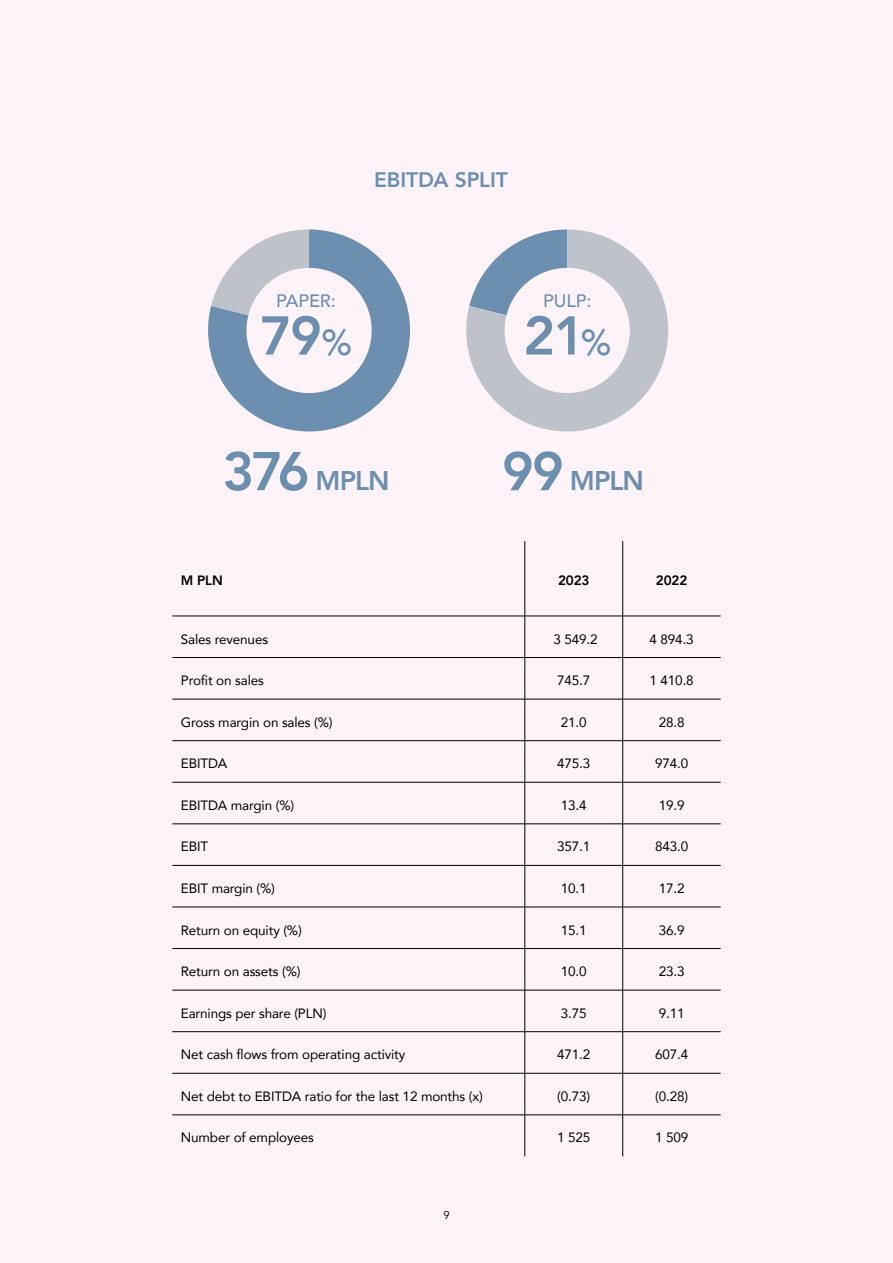
<style>
.page{position:relative;width:893px;height:1263px;background:#fdf3f9}
.page>*{position:absolute;margin:0;border:0;box-sizing:border-box;transform-origin:0 0}
.t1{font:800 54px "Avenir";color:#6c8eaf}
.t2{font:800 27px "Avenir";letter-spacing:-.03em;color:#6c8eaf}
.t3{font:800 21px "Avenir";letter-spacing:-.005em;color:#6c8eaf}
.t4{font:500 18px "Avenir";letter-spacing:-.005em;color:#6c8eaf}
.t5{font:13.5px "Avenir";letter-spacing:-.01em;color:#000}
.t6{font:800 13.5px "Avenir";letter-spacing:-.01em;color:#000}
.t7{font:11.25px "Avenir";color:#000}
.s1{font-weight:500;font-size:36px}
.s2{font-size:54px}
</style>
<div class="page">
<hr style="left:172px;top:616px;width:353px;height:1px;background:#000">
<hr style="left:525px;top:616px;width:98px;height:1px;background:#000">
<hr style="left:623px;top:616px;width:98px;height:1px;background:#000">
<hr style="left:172px;top:657px;width:353px;height:1px;background:#000">
<hr style="left:525px;top:657px;width:98px;height:1px;background:#000">
<hr style="left:623px;top:657px;width:98px;height:1px;background:#000">
<hr style="left:172px;top:699px;width:353px;height:1px;background:#000">
<hr style="left:525px;top:699px;width:98px;height:1px;background:#000">
<hr style="left:623px;top:699px;width:98px;height:1px;background:#000">
<hr style="left:172px;top:740px;width:353px;height:1px;background:#000">
<hr style="left:525px;top:740px;width:98px;height:1px;background:#000">
<hr style="left:623px;top:740px;width:98px;height:1px;background:#000">
<hr style="left:172px;top:782px;width:353px;height:1px;background:#000">
<hr style="left:525px;top:782px;width:98px;height:1px;background:#000">
<hr style="left:623px;top:782px;width:98px;height:1px;background:#000">
<hr style="left:172px;top:823px;width:353px;height:1px;background:#000">
<hr style="left:525px;top:823px;width:98px;height:1px;background:#000">
<hr style="left:623px;top:823px;width:98px;height:1px;background:#000">
<hr style="left:172px;top:865px;width:353px;height:1px;background:#000">
<hr style="left:525px;top:865px;width:98px;height:1px;background:#000">
<hr style="left:623px;top:865px;width:98px;height:1px;background:#000">
<hr style="left:172px;top:907px;width:353px;height:1px;background:#000">
<hr style="left:525px;top:907px;width:98px;height:1px;background:#000">
<hr style="left:623px;top:907px;width:98px;height:1px;background:#000">
<hr style="left:172px;top:948px;width:353px;height:1px;background:#000">
<hr style="left:525px;top:948px;width:98px;height:1px;background:#000">
<hr style="left:623px;top:948px;width:98px;height:1px;background:#000">
<hr style="left:172px;top:990px;width:353px;height:1px;background:#000">
<hr style="left:525px;top:990px;width:98px;height:1px;background:#000">
<hr style="left:623px;top:990px;width:98px;height:1px;background:#000">
<hr style="left:172px;top:1031px;width:353px;height:1px;background:#000">
<hr style="left:525px;top:1031px;width:98px;height:1px;background:#000">
<hr style="left:623px;top:1031px;width:98px;height:1px;background:#000">
<hr style="left:172px;top:1073px;width:353px;height:1px;background:#000">
<hr style="left:525px;top:1073px;width:98px;height:1px;background:#000">
<hr style="left:623px;top:1073px;width:98px;height:1px;background:#000">
<hr style="left:172px;top:1114px;width:353px;height:1px;background:#000">
<hr style="left:525px;top:1114px;width:98px;height:1px;background:#000">
<hr style="left:623px;top:1114px;width:98px;height:1px;background:#000">
<hr style="left:525px;top:541px;width:1px;height:75px;background:#000">
<hr style="left:622px;top:541px;width:1px;height:75px;background:#000">
<hr style="left:525px;top:616px;width:1px;height:41px;background:#000">
<hr style="left:622px;top:616px;width:1px;height:41px;background:#000">
<hr style="left:525px;top:658px;width:1px;height:41px;background:#000">
<hr style="left:622px;top:658px;width:1px;height:41px;background:#000">
<hr style="left:525px;top:699px;width:1px;height:41px;background:#000">
<hr style="left:622px;top:699px;width:1px;height:41px;background:#000">
<hr style="left:525px;top:741px;width:1px;height:41px;background:#000">
<hr style="left:622px;top:741px;width:1px;height:41px;background:#000">
<hr style="left:525px;top:782px;width:1px;height:42px;background:#000">
<hr style="left:622px;top:782px;width:1px;height:42px;background:#000">
<hr style="left:525px;top:824px;width:1px;height:41px;background:#000">
<hr style="left:622px;top:824px;width:1px;height:41px;background:#000">
<hr style="left:525px;top:865px;width:1px;height:42px;background:#000">
<hr style="left:622px;top:865px;width:1px;height:42px;background:#000">
<hr style="left:525px;top:907px;width:1px;height:41px;background:#000">
<hr style="left:622px;top:907px;width:1px;height:41px;background:#000">
<hr style="left:525px;top:949px;width:1px;height:41px;background:#000">
<hr style="left:622px;top:949px;width:1px;height:41px;background:#000">
<hr style="left:525px;top:990px;width:1px;height:41px;background:#000">
<hr style="left:622px;top:990px;width:1px;height:41px;background:#000">
<hr style="left:525px;top:1032px;width:1px;height:41px;background:#000">
<hr style="left:622px;top:1032px;width:1px;height:41px;background:#000">
<hr style="left:525px;top:1073px;width:1px;height:42px;background:#000">
<hr style="left:622px;top:1073px;width:1px;height:42px;background:#000">
<hr style="left:525px;top:1115px;width:1px;height:41px;background:#000">
<hr style="left:622px;top:1115px;width:1px;height:41px;background:#000">
<svg style="left:208px;top:229px;width:202px;height:202px"></svg>
<div style="left:246px;top:268px;width:126px;height:125px;background:#fdf3f9;border-radius:50%"></div>
<svg style="left:466px;top:229px;width:202px;height:202px"></svg>
<div style="left:505px;top:268px;width:125px;height:125px;background:#fdf3f9;border-radius:50%"></div>
<h3 class="t3" style="left:374px;top:163px;width:135px">EBITDA SPLIT</h3>
<h3 class="t4" style="left:276px;top:285px;width:61px">PAPER:</h3>
<h1 class="t1" style="left:260px;top:294px;width:94px">79<span class="s1">%</span></h1>
<h3 class="t4" style="left:543px;top:285px;width:50px">PULP:</h3>
<h1 class="t1" style="left:523px;top:294px;width:90px">21<span class="s1">%</span></h1>
<h2 class="t2" style="left:222px;top:460px;width:169px"><span class="s2">376</span> MPLN</h2>
<h2 class="t2" style="left:502px;top:460px;width:144px"><span class="s2">99</span> MPLN</h2>
<p class="t6" style="left:181px;top:570px;width:43px">M PLN</p>
<p class="t6" style="left:558px;top:570px;width:33px">2023</p>
<p class="t6" style="left:656px;top:570px;width:33px">2022</p>
<p class="t5" style="left:181px;top:628px;width:89px">Sales revenues</p>
<p class="t5" style="left:553px;top:628px;width:46px">3 549.2</p>
<p class="t5" style="left:650px;top:628px;width:46px">4 894.3</p>
<p class="t5" style="left:181px;top:669px;width:85px">Profit on sales</p>
<p class="t5" style="left:557px;top:669px;width:35px">745.7</p>
<p class="t5" style="left:650px;top:669px;width:46px">1 410.8</p>
<p class="t5" style="left:181px;top:711px;width:153px">Gross margin on sales (%)</p>
<p class="t5" style="left:561px;top:711px;width:27px">21.0</p>
<p class="t5" style="left:659px;top:711px;width:27px">28.8</p>
<p class="t5" style="left:181px;top:753px;width:48px">EBITDA</p>
<p class="t5" style="left:557px;top:753px;width:35px">475.3</p>
<p class="t5" style="left:655px;top:753px;width:35px">974.0</p>
<p class="t5" style="left:181px;top:794px;width:115px">EBITDA margin (%)</p>
<p class="t5" style="left:561px;top:794px;width:27px">13.4</p>
<p class="t5" style="left:659px;top:794px;width:27px">19.9</p>
<p class="t5" style="left:181px;top:836px;width:29px">EBIT</p>
<p class="t5" style="left:557px;top:836px;width:35px">357.1</p>
<p class="t5" style="left:655px;top:836px;width:35px">843.0</p>
<p class="t5" style="left:181px;top:877px;width:96px">EBIT margin (%)</p>
<p class="t5" style="left:561px;top:877px;width:27px">10.1</p>
<p class="t5" style="left:659px;top:877px;width:27px">17.2</p>
<p class="t5" style="left:181px;top:919px;width:123px">Return on equity (%)</p>
<p class="t5" style="left:561px;top:919px;width:27px">15.1</p>
<p class="t5" style="left:659px;top:919px;width:27px">36.9</p>
<p class="t5" style="left:181px;top:960px;width:121px">Return on assets (%)</p>
<p class="t5" style="left:561px;top:960px;width:27px">10.0</p>
<p class="t5" style="left:659px;top:960px;width:27px">23.3</p>
<p class="t5" style="left:181px;top:1002px;width:147px">Earnings per share (PLN)</p>
<p class="t5" style="left:561px;top:1002px;width:27px">3.75</p>
<p class="t5" style="left:659px;top:1002px;width:27px">9.11</p>
<p class="t5" style="left:181px;top:1044px;width:226px">Net cash flows from operating activity</p>
<p class="t5" style="left:557px;top:1044px;width:35px">471.2</p>
<p class="t5" style="left:655px;top:1044px;width:35px">607.4</p>
<p class="t5" style="left:181px;top:1085px;width:303px">Net debt to EBITDA ratio for the last 12 months (x)</p>
<p class="t5" style="left:557px;top:1085px;width:35px">(0.73)</p>
<p class="t5" style="left:655px;top:1085px;width:35px">(0.28)</p>
<p class="t5" style="left:181px;top:1127px;width:135px">Number of employees</p>
<p class="t5" style="left:557px;top:1127px;width:35px">1 525</p>
<p class="t5" style="left:655px;top:1127px;width:35px">1 509</p>
<p class="t7" style="left:443px;top:1208px;width:8px">9</p>
</div>
